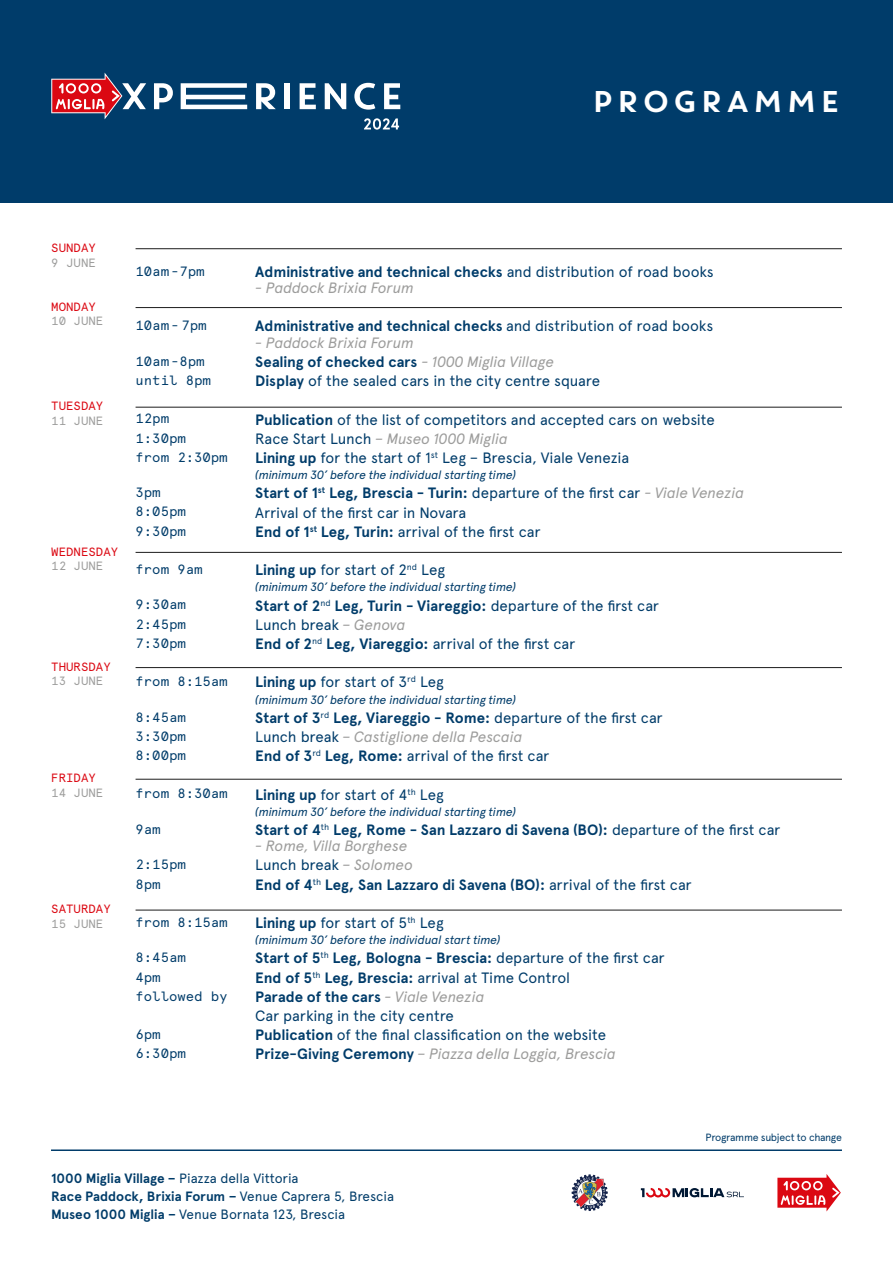
<style>
.page{position:relative;width:893px;height:1263px;background:#fff}
.page>*{position:absolute;margin:0;border:0;box-sizing:border-box;transform-origin:0 0}
.t1{font:30px "Core Circus";color:#fff}
.t2{font:700 15px "Apercu Pro";color:#003c6a}
.t3{font:15px "Apercu Pro";letter-spacing:-.01em;color:#003c6a}
.t4{font:italic 15px "Apercu Pro";letter-spacing:-.015em;color:#9d9d9c}
.t5{font:13.5px "Apercu Pro Mono";color:#003c6a}
.t6{font:13.5px "Apercu Pro";letter-spacing:-.005em;color:#003c69}
.t7{font:700 13.5px "Apercu Pro";color:#003c69}
.t8{font:italic 12px "Apercu Pro";letter-spacing:-.015em;color:#003c6a}
.t9{font:12px/14.4px "Apercu Pro Mono";color:#db0812}
.t10{font:12px "Apercu Pro Mono";color:#9d9d9c}
.t11{font:10.5px "Apercu Pro";letter-spacing:-.03em;color:#003c6a}
.s1{color:#9d9d9c}
.s2{font-weight:400}
.s3{font-weight:400;font-style:italic;color:#9d9d9c}
.s4{font-weight:700}
.s5{font-style:normal;color:#003c6a}
.s6{font-style:italic;color:#9d9d9c}
.s7{font-weight:700;font-style:normal;color:#003c6a}
</style>
<div class="page">
<div style="left:0;top:0;width:893px;height:202px;background:#003c6a"></div>
<svg style="left:777px;top:1174px;width:64px;height:38px"></svg>
<svg style="left:571px;top:1174px;width:37px;height:37px"></svg>
<svg style="left:641px;top:1188px;width:103px;height:9px"></svg>
<hr style="left:136px;top:307px;width:706px;height:1px;background:#1c1c1c">
<hr style="left:136px;top:407px;width:706px;height:1px;background:#1c1c1c">
<hr style="left:136px;top:552px;width:706px;height:1px;background:#1c1c1c">
<hr style="left:136px;top:667px;width:706px;height:1px;background:#1c1c1c">
<hr style="left:136px;top:779px;width:706px;height:1px;background:#1c1c1c">
<hr style="left:136px;top:910px;width:706px;height:1px;background:#1c1c1c">
<svg style="left:256px;top:83px;width:20px;height:26px"></svg>
<div style="left:284px;top:83px;width:5px;height:26px;background:#fff"></div>
<svg style="left:300px;top:83px;width:16px;height:26px"></svg>
<svg style="left:325px;top:83px;width:21px;height:26px"></svg>
<svg style="left:354px;top:83px;width:21px;height:27px"></svg>
<svg style="left:384px;top:83px;width:16px;height:26px"></svg>
<svg style="left:51px;top:73px;width:95px;height:46px"></svg>
<svg style="left:154px;top:83px;width:19px;height:26px"></svg>
<svg style="left:181px;top:83px;width:66px;height:26px"></svg>
<svg style="left:364px;top:118px;width:35px;height:12px"></svg>
<hr style="left:136px;top:248px;width:706px;height:1px;background:#1c1c1c">
<hr style="left:51px;top:1149px;width:791px;height:2px;background:#003c6a">
<p class="t1" style="left:591px;top:81px;width:253px">PROGRAMME</p>
<p class="t9" style="left:51px;top:240px;width:46px">SUNDAY<br><span class="s1">9 JUNE</span></p>
<p class="t9" style="left:51px;top:298px;width:46px">MONDAY</p>
<p class="t10" style="left:51px;top:312px;width:54px">10 JUNE</p>
<p class="t9" style="left:51px;top:398px;width:54px">TUESDAY</p>
<p class="t10" style="left:51px;top:411px;width:54px">11 JUNE</p>
<p class="t9" style="left:51px;top:543px;width:68px">WEDNESDAY</p>
<p class="t10" style="left:51px;top:557px;width:54px">12 JUNE</p>
<p class="t9" style="left:51px;top:658px;width:61px">THURSDAY</p>
<p class="t10" style="left:51px;top:672px;width:54px">13 JUNE</p>
<p class="t9" style="left:51px;top:770px;width:46px">FRIDAY</p>
<p class="t10" style="left:51px;top:783px;width:54px">14 JUNE</p>
<p class="t9" style="left:51px;top:901px;width:61px">SATURDAY</p>
<p class="t10" style="left:51px;top:914px;width:54px">15 JUNE</p>
<p class="t5" style="left:136px;top:261px;width:71px">10am-7pm</p>
<p class="t5" style="left:136px;top:316px;width:72px">10am- 7pm</p>
<p class="t5" style="left:136px;top:351px;width:71px">10am-8pm</p>
<p class="t5" style="left:136px;top:370px;width:77px">until 8pm</p>
<p class="t5" style="left:136px;top:409px;width:35px">12pm</p>
<p class="t5" style="left:136px;top:428px;width:52px">1:30pm</p>
<p class="t5" style="left:136px;top:447px;width:94px">from 2:30pm</p>
<p class="t5" style="left:136px;top:482px;width:27px">3pm</p>
<p class="t5" style="left:136px;top:502px;width:52px">8:05pm</p>
<p class="t5" style="left:136px;top:521px;width:52px">9:30pm</p>
<p class="t5" style="left:136px;top:559px;width:68px">from 9am</p>
<p class="t5" style="left:136px;top:595px;width:52px">9:30am</p>
<p class="t5" style="left:136px;top:614px;width:52px">2:45pm</p>
<p class="t5" style="left:136px;top:633px;width:52px">7:30pm</p>
<p class="t5" style="left:136px;top:671px;width:94px">from 8:15am</p>
<p class="t5" style="left:136px;top:707px;width:52px">8:45am</p>
<p class="t5" style="left:136px;top:726px;width:52px">3:30pm</p>
<p class="t5" style="left:136px;top:745px;width:52px">8:00pm</p>
<p class="t5" style="left:136px;top:784px;width:94px">from 8:30am</p>
<p class="t5" style="left:136px;top:819px;width:27px">9am</p>
<p class="t5" style="left:136px;top:854px;width:52px">2:15pm</p>
<p class="t5" style="left:136px;top:874px;width:27px">8pm</p>
<p class="t5" style="left:136px;top:912px;width:94px">from 8:15am</p>
<p class="t5" style="left:136px;top:947px;width:52px">8:45am</p>
<p class="t5" style="left:136px;top:967px;width:27px">4pm</p>
<p class="t5" style="left:136px;top:986px;width:94px">followed by</p>
<p class="t5" style="left:136px;top:1024px;width:27px">6pm</p>
<p class="t5" style="left:136px;top:1043px;width:52px">6:30pm</p>
<p class="t2" style="left:255px;top:260px;width:460px">Administrative and technical checks <span class="s2">and distribution of road books</span></p>
<p class="t4" style="left:255px;top:277px;width:160px">- Paddock Brixia Forum</p>
<p class="t2" style="left:255px;top:315px;width:460px">Administrative and technical checks <span class="s2">and distribution of road books</span></p>
<p class="t4" style="left:255px;top:331px;width:160px">- Paddock Brixia Forum</p>
<p class="t2" style="left:255px;top:350px;width:300px">Sealing of checked cars <span class="s3">- 1000 Miglia Village</span></p>
<p class="t3" style="left:255px;top:370px;width:346px"><span class="s4">Display</span> of the sealed cars in the city centre square</p>
<p class="t3" style="left:255px;top:408px;width:461px"><span class="s4">Publication</span> of the list of competitors and accepted cars on website</p>
<p class="t4" style="left:255px;top:427px;width:254px"><span class="s5">Race Start Lunch</span> – Museo 1000 Miglia</p>
<p class="t3" style="left:255px;top:446px;width:376px"><span class="s4">Lining up</span> for the start of 1<sup>st</sup> Leg – Brescia, Viale Venezia</p>
<p class="t8" style="left:255px;top:466px;width:263px">(minimum 30’ before the individual starting time)</p>
<p class="t2" style="left:255px;top:482px;width:491px">Start of 1<sup>st</sup> Leg, Brescia - Turin: <span class="s2">departure of the first car</span> <span class="s3">- Viale Venezia</span></p>
<p class="t3" style="left:255px;top:501px;width:213px">Arrival of the first car in Novara</p>
<p class="t3" style="left:255px;top:520px;width:287px"><span class="s4">End of 1</span><sup>st</sup> <span class="s4">Leg, Turin:</span> arrival of the first car</p>
<p class="t3" style="left:255px;top:559px;width:191px"><span class="s4">Lining up</span> for start of 2<sup>nd</sup> Leg</p>
<p class="t8" style="left:255px;top:578px;width:263px">(minimum 30’ before the individual starting time)</p>
<p class="t2" style="left:255px;top:594px;width:405px">Start of 2<sup>nd</sup> Leg, Turin - Viareggio: <span class="s2">departure of the first car</span></p>
<p class="t3" style="left:255px;top:613px;width:152px">Lunch break <span class="s6">– Genova</span></p>
<p class="t2" style="left:255px;top:632px;width:322px">End of 2<sup>nd</sup> Leg, Viareggio: <span class="s2">arrival of the first car</span></p>
<p class="t3" style="left:255px;top:671px;width:190px"><span class="s4">Lining up</span> for start of 3<sup>rd</sup> Leg</p>
<p class="t8" style="left:255px;top:690px;width:263px">(minimum 30’ before the individual starting time)</p>
<p class="t2" style="left:255px;top:706px;width:409px">Start of 3<sup>rd</sup> Leg, Viareggio - Rome: <span class="s2">departure of the first car</span></p>
<p class="t4" style="left:255px;top:725px;width:269px"><span class="s5">Lunch break</span> – Castiglione della Pescaia</p>
<p class="t3" style="left:255px;top:745px;width:296px"><span class="s4">End of 3</span><sup>rd</sup> <span class="s4">Leg, Rome:</span> arrival of the first car</p>
<p class="t3" style="left:255px;top:783px;width:190px"><span class="s4">Lining up</span> for start of 4<sup>th</sup> Leg</p>
<p class="t8" style="left:255px;top:802px;width:263px">(minimum 30’ before the individual starting time)</p>
<p class="t2" style="left:255px;top:818px;width:527px">Start of 4<sup>th</sup> Leg, Rome - San Lazzaro di Savena (BO): <span class="s2">departure of the first car</span></p>
<p class="t4" style="left:255px;top:835px;width:154px">- Rome, Villa Borghese</p>
<p class="t3" style="left:255px;top:854px;width:159px">Lunch break <span class="s6">– Solomeo</span></p>
<p class="t2" style="left:255px;top:873px;width:438px">End of 4<sup>th</sup> Leg, San Lazzaro di Savena (BO): <span class="s2">arrival of the first car</span></p>
<p class="t3" style="left:255px;top:911px;width:190px"><span class="s4">Lining up</span> for start of 5<sup>th</sup> Leg</p>
<p class="t8" style="left:255px;top:931px;width:247px">(minimum 30’ before the individual start time)</p>
<p class="t2" style="left:255px;top:947px;width:411px">Start of 5<sup>th</sup> Leg, Bologna - Brescia: <span class="s2">departure of the first car</span></p>
<p class="t3" style="left:255px;top:966px;width:316px"><span class="s4">End of 5</span><sup>th</sup> <span class="s4">Leg, Brescia:</span> arrival at Time Control</p>
<p class="t2" style="left:255px;top:985px;width:231px">Parade of the cars <span class="s3">- Viale Venezia</span></p>
<p class="t3" style="left:255px;top:1004px;width:200px">Car parking in the city centre</p>
<p class="t3" style="left:255px;top:1024px;width:352px"><span class="s4">Publication</span> of the final classification on the website</p>
<p class="t4" style="left:255px;top:1043px;width:362px"><span class="s7">Prize-Giving Ceremony</span> – Piazza della Loggia, Brescia</p>
<p class="t11" style="left:706px;top:1129px;width:138px">Programme subject to change</p>
<p class="t6" style="left:51px;top:1168px;width:249px"><span class="s4">1000 Miglia Village –</span> Piazza della Vittoria</p>
<p class="t7" style="left:51px;top:1186px;width:345px">Race Paddock, Brixia Forum – <span class="s2">Venue Caprera 5, Brescia</span></p>
<p class="t6" style="left:51px;top:1204px;width:296px"><span class="s4">Museo 1000 Miglia –</span> Venue Bornata 123, Brescia</p>
</div>
